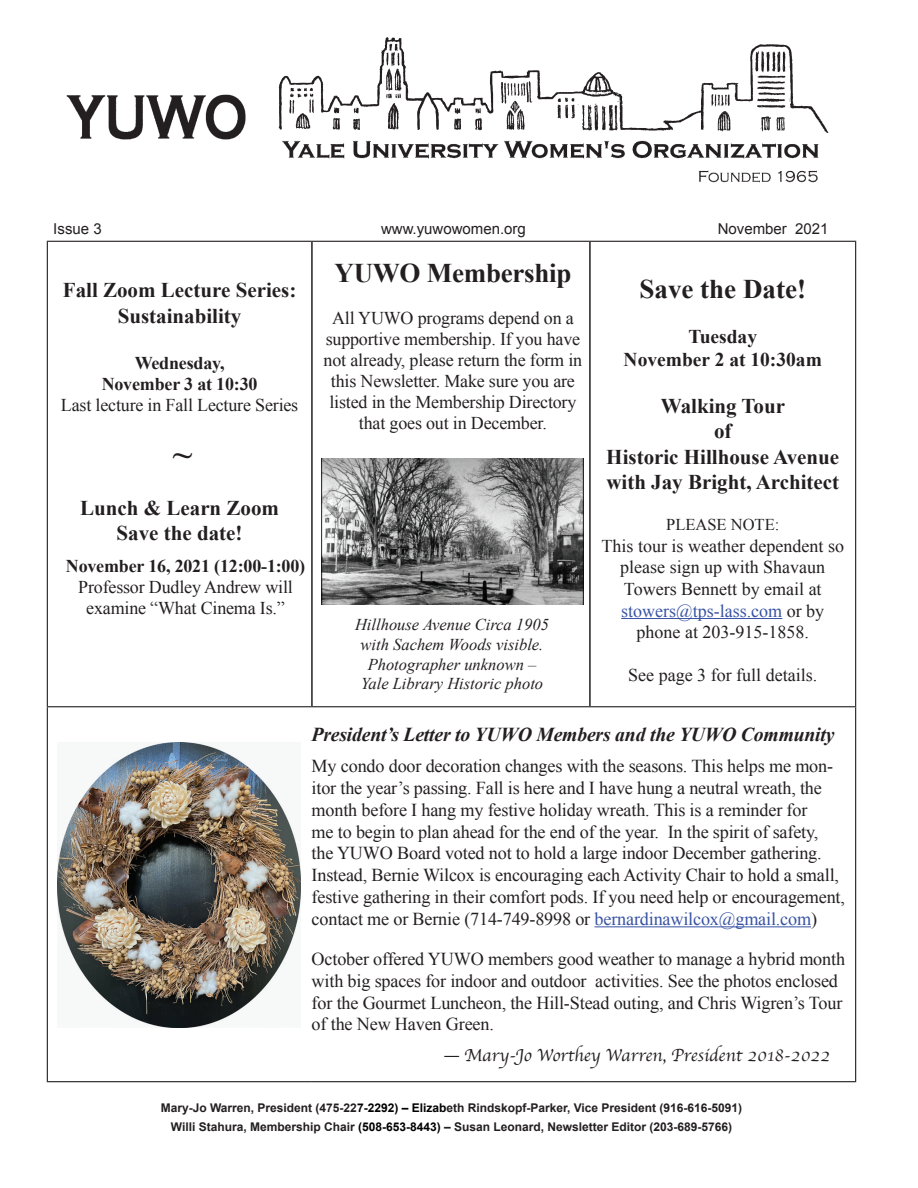
<style>
.page{position:relative;width:918px;height:1188px;background:#fff}
.page>*{position:absolute;margin:0;border:0;box-sizing:border-box;transform-origin:0 0}
.t1{font:700 36px "Times New Roman";color:#231f20}
.t2{font:700 27px "Times New Roman";letter-spacing:-.01em;color:#231f20}
.t3{font:700 21px/25.2px "Times New Roman";color:#231f20;text-align:center}
.t4{font:italic 700 19.65px "Times New Roman";letter-spacing:-.01em;color:#231f20}
.t5{font:700 19.5px/23.4px "Times New Roman";color:#231f20;text-align:center}
.t6{font:18.15px/21.8px "Times New Roman";letter-spacing:-.01em;color:#231f20}
.t7{font:18.15px "Apple Chancery";color:#231f20}
.t8{font:18px/21px "Times New Roman";letter-spacing:-.01em;color:#231f20;text-align:center}
.t9{font:700 18px/21px "Times New Roman";letter-spacing:-.01em;color:#231f20;text-align:center}
.t10{font:italic 16.5px/19.8px "Times New Roman";color:#231f20;text-align:center}
.t11{font:16.5px "Times New Roman";color:#231f20}
.t12{font:15px "Arial";color:#231f20}
.t13{font:700 12px/18.9px "Arial";color:#231f20;text-align:center}
.s1{color:#3853a3}
.s2{color:#000}
</style>
<div class="page">
<hr style="left:311px;top:242px;width:2px;height:464px;background:#231f20">
<hr style="left:589px;top:242px;width:2px;height:464px;background:#231f20">
<hr style="left:47px;top:241px;width:265px;height:1px;background:#231f20">
<hr style="left:47px;top:242px;width:1px;height:464px;background:#231f20">
<hr style="left:312px;top:241px;width:278px;height:1px;background:#231f20">
<hr style="left:590px;top:241px;width:266px;height:1px;background:#231f20">
<hr style="left:855px;top:242px;width:1px;height:464px;background:#231f20">
<hr style="left:47px;top:706px;width:265px;height:1px;background:#231f20">
<hr style="left:47px;top:707px;width:1px;height:374px;background:#231f20">
<hr style="left:312px;top:706px;width:278px;height:1px;background:#231f20">
<hr style="left:590px;top:706px;width:266px;height:1px;background:#231f20">
<hr style="left:855px;top:707px;width:1px;height:374px;background:#231f20">
<hr style="left:47px;top:1081px;width:265px;height:1px;background:#231f20">
<hr style="left:312px;top:1081px;width:278px;height:1px;background:#231f20">
<hr style="left:590px;top:1081px;width:266px;height:1px;background:#231f20">
<hr style="left:621px;top:618px;width:161px;height:1px;background:#3853a3">
<img style="left:66px;top:37px;width:763px;height:146px">
<hr style="left:595px;top:926px;width:216px;height:1px;background:#3853a3">
<img style="left:322px;top:458px;width:261px;height:147px">
<img style="left:57px;top:743px;width:244px;height:285px">
<p class="t12" style="left:53px;top:219px;width:50px">Issue 3</p>
<p class="t12" style="left:381px;top:219px;width:146px">www.yuwowomen.org</p>
<p class="t12" style="left:718px;top:219px;width:112px">November 2021</p>
<p class="t3" style="left:63px;top:277px;width:235px">Fall Zoom Lecture Series:<br>Sustainability</p>
<p class="t9" style="left:102px;top:352px;width:157px">Wednesday,<br>November 3 at 10:30</p>
<p class="t8" style="left:61px;top:394px;width:239px">Last lecture in Fall Lecture Series</p>
<h1 class="t1" style="left:173px;top:428px;width:20px">~</h1>
<p class="t3" style="left:80px;top:495px;width:200px">Lunch &amp; Learn Zoom<br>Save the date!</p>
<p class="t9" style="left:66px;top:555px;width:241px">November 16, 2021 (12:00-1:00)</p>
<p class="t8" style="left:78px;top:576px;width:216px">Professor Dudley Andrew will examine “What Cinema Is.”</p>
<h2 class="t2" style="left:334px;top:254px;width:238px">YUWO Membership</h2>
<p class="t8" style="left:324px;top:307px;width:260px">All YUWO programs depend on a supportive membership. If you have not already, please return the form in this Newsletter. Make sure you are listed in the Membership Directory that goes out in December.</p>
<p class="t10" style="left:355px;top:614px;width:195px">Hillhouse Avenue Circa 1905 with Sachem Woods visible.<br>Photographer unknown –<br>Yale Library Historic photo</p>
<h2 class="t2" style="left:640px;top:270px;width:168px">Save the Date!</h2>
<p class="t5" style="left:624px;top:324px;width:200px">Tuesday<br>November 2 at 10:30am</p>
<p class="t3" style="left:606px;top:393px;width:234px">Walking Tour<br>of<br>Historic Hillhouse Avenue with Jay Bright, Architect</p>
<p class="t11" style="left:666px;top:514px;width:115px">PLEASE NOTE:</p>
<p class="t8" style="left:602px;top:535px;width:244px;line-height:21.6px">This tour is weather dependent so please sign up with Shavaun<br>Towers Bennett by email at <span class="s1">stowers@tps-lass.com</span> or by phone at 203-915-1858.</p>
<p class="t8" style="left:628px;top:665px;width:190px">See page 3 for full details.</p>
<p class="t4" style="left:312px;top:721px;width:524px">President’s Letter to YUWO Members and the YUWO Community</p>
<p class="t6" style="left:312px;top:755px;width:535px">My condo door decoration changes with the seasons. This helps me mon&shy;itor the year’s passing. Fall is here and I have hung a neutral wreath, the month before I hang my festive holiday wreath. This is a reminder for<br>me to begin to plan ahead for the end of the year. In the spirit of safety,<br>the YUWO Board voted not to hold a large indoor December gathering.<br>Instead, Bernie Wilcox is encouraging each Activity Chair to hold a small, festive gathering in their comfort pods. If you need help or encouragement, contact me or Bernie (714-749-8998 or <span class="s1">bernardinawilcox@gmail.com</span>)</p>
<p class="t6" style="left:312px;top:948px;width:535px">October offered YUWO members good weather to manage a hybrid month with big spaces for indoor and outdoor activities. See the photos enclosed for the Gourmet Luncheon, the Hill-Stead outing, and Chris Wigren’s Tour of the New Haven Green.</p>
<p class="t7" style="left:444px;top:1041px;width:388px">— Mary-Jo Worthey Warren, President 2018-2022</p>
<p class="t13" style="left:161px;top:1099px;width:583px">Mary-Jo Warren, President (475-22<span class="s2">7-2292) – Elizab</span>eth Rindskopf-Parker, Vice President (916-616-5091)<br>Willi Stahura, Membership Chair <span class="s2">(508-653-8443)</span> – Susan Leonard, Newsletter Editor (203-689-5766)</p>
</div>
